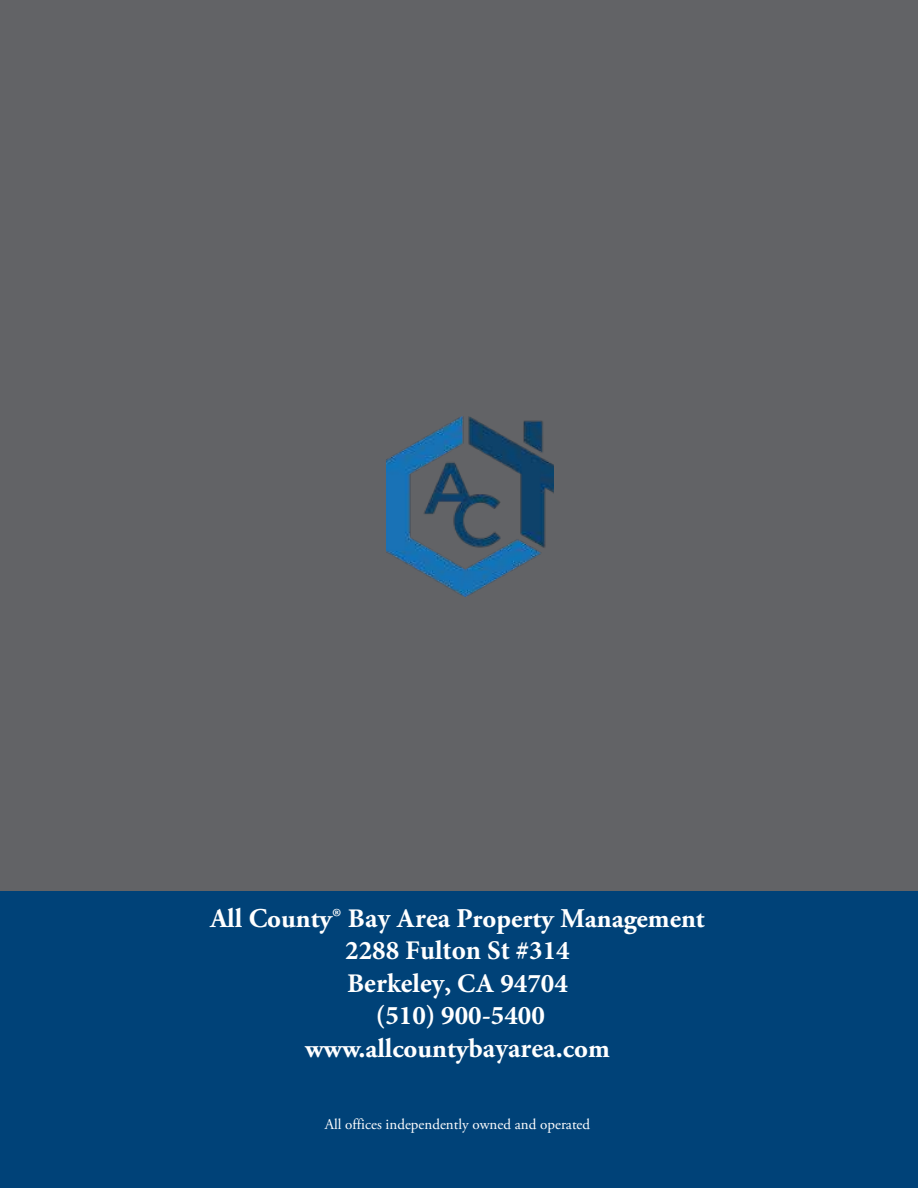
<style>
.page{position:relative;width:918px;height:1188px;background:#626366}
.page>*{position:absolute;margin:0;border:0;box-sizing:border-box;transform-origin:0 0}
.t1{font:700 27px "Adobe Garamond Pro";color:#fff}
.t2{font:700 27px/32.8px "Minion Pro";color:#fff;text-align:center}
.t3{font:15px "Adobe Garamond Pro";color:#fff}
.s1{font-family:"Minion Pro"}
</style>
<div class="page">
<div style="left:0;top:891px;width:918px;height:297px;background:#004278"></div>
<img style="left:387px;top:417px;width:166px;height:179px">
<p class="t1" style="left:210px;top:907px;width:496px">All County® <span class="s1">Bay Area</span> Property Management</p>
<p class="t2" style="left:345px;top:933px;width:226px">2288 Fulton St #314<br>Berkeley, CA 94704 (510) 900-5400</p>
<p class="t1" style="left:305px;top:1038px;width:306px">www.allcounty<span class="s1">bayarea</span>.com</p>
<p class="t3" style="left:325px;top:1118px;width:267px">All offices independently owned and operated</p>
</div>
